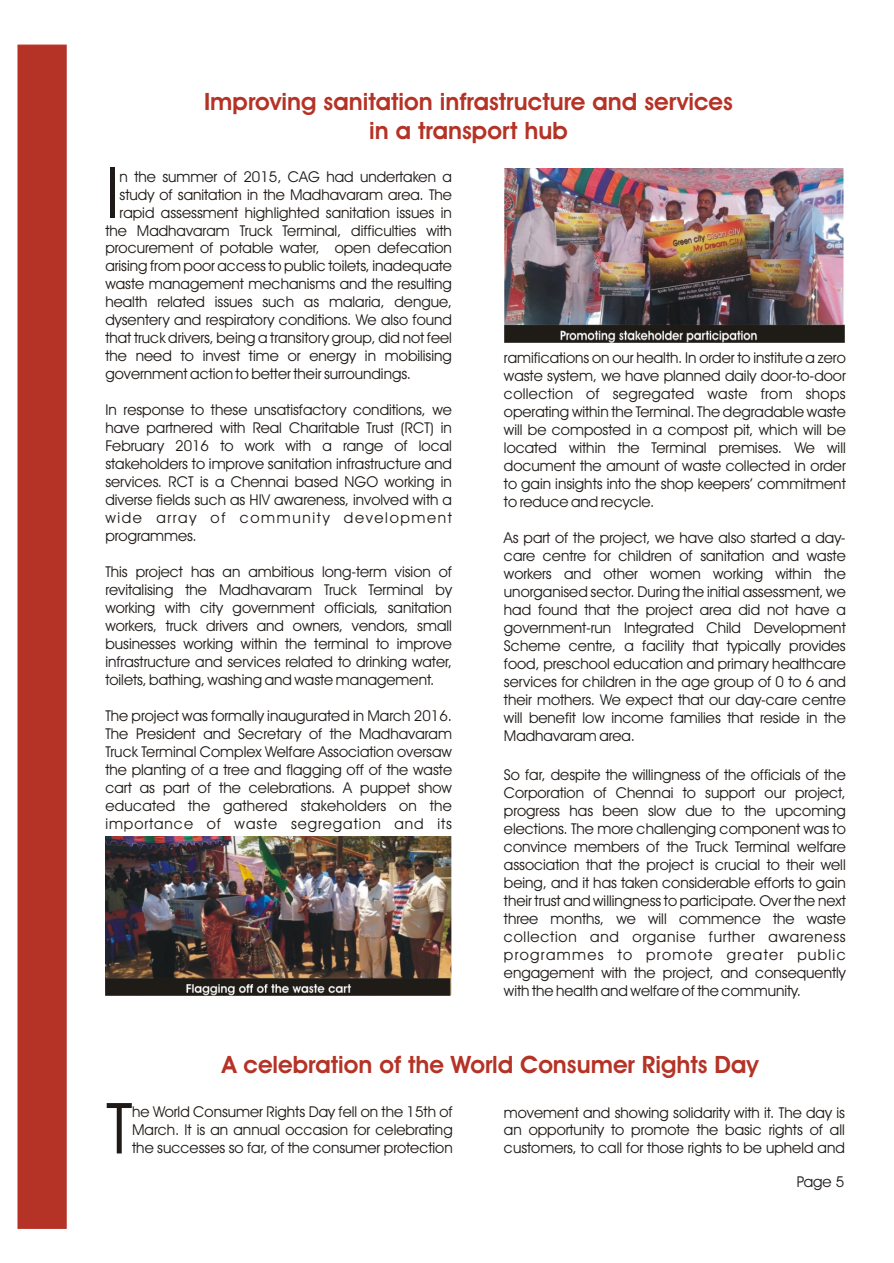
<style>
.page{position:relative;width:894px;height:1263px;background:#fff}
.page>*{position:absolute;margin:0;border:0;box-sizing:border-box;transform-origin:0 0}
.t1{font:70.95px "Avant Garde Bk BT";color:#1f1a17}
.t2{font:700 24px/28.7px "Avant Garde Bk BT";color:#b53326;text-align:center}
.t3{font:15px/18px "Avant Garde Bk BT";color:#1f1a17;text-align:justify}
</style>
<div class="page">
<div style="left:18px;top:45px;width:48px;height:1184px;background:#b53326"></div>
<img style="left:105px;top:837px;width:346px;height:159px">
<img style="left:505px;top:168px;width:339px;height:175px">
<h2 class="t2" style="left:204px;top:90px;width:530px">Improving sanitation infrastructure and services in a transport hub</h2>
<p class="t3" style="left:120px;top:169px;width:334px">n the summer of 2015, CAG had undertaken a study of sanitation in the Madhavaram area. The</p>
<h1 class="t1" style="left:105px;top:164px;width:16px">I</h1>
<p class="t3" style="left:105px;top:205px;width:348px;text-indent:14px">rapid assessment highlighted sanitation issues in the Madhavaram Truck Terminal, difficulties with procurement of potable water, open defecation arising from poor access to public toilets, inadequate waste management mechanisms and the resulting health related issues such as malaria, dengue, dysentery and respiratory conditions. We also found that truck drivers, being a transitory group, did not feel the need to invest time or energy in mobilising government action to better their surroundings.</p>
<p class="t3" style="left:105px;top:402px;width:348px">In response to these unsatisfactory conditions, we have partnered with Real Charitable Trust (RCT) in February 2016 to work with a range of local stakeholders to improve sanitation infrastructure and services. RCT is a Chennai based NGO working in diverse fields such as HIV awareness, involved with a wide array of community development programmes.</p>
<p class="t3" style="left:105px;top:564px;width:348px">This project has an ambitious long-term vision of revitalising the Madhavaram Truck Terminal by working with city government officials, sanitation workers, truck drivers and owners, vendors, small businesses working within the terminal to improve infrastructure and services related to drinking water, toilets, bathing, washing and waste management.</p>
<p class="t3" style="left:105px;top:708px;width:348px">The project was formally inaugurated in March 2016.<br>The President and Secretary of the Madhavaram Truck Terminal Complex Welfare Association oversaw the planting of a tree and flagging off of the waste cart as part of the celebrations. A puppet show educated the gathered stakeholders on the importance of waste segregation and its</p>
<p class="t3" style="left:504px;top:350px;width:343px">ramifications on our health. In order to institute a zero waste system, we have planned daily door-to-door collection of segregated waste from shops operating within the Terminal. The degradable waste will be composted in a compost pit, which will be located within the Terminal premises. We will document the amount of waste collected in order to gain insights into the shop keepers’ commitment to reduce and recycle.</p>
<p class="t3" style="left:504px;top:530px;width:343px">As part of the project, we have also started a day&shy;care centre for children of sanitation and waste workers and other women working within the unorganised sector. During the initial assessment, we had found that the project area did not have a government-run Integrated Child Development Scheme centre, a facility that typically provides food, preschool education and primary healthcare services for children in the age group of 0 to 6 and their mothers. We expect that our day-care centre will benefit low income families that reside in the Madhavaram area.</p>
<p class="t3" style="left:504px;top:767px;width:343px">So far, despite the willingness of the officials of the Corporation of Chennai to support our project, progress has been slow due to the upcoming elections. The more challenging component was to convince members of the Truck Terminal welfare association that the project is crucial to their well being, and it has taken considerable efforts to gain their trust and willingness to participate. Over the next three months, we will commence the waste collection and organise further awareness programmes to promote greater public engagement with the project, and consequently with the health and welfare of the community.</p>
<h2 class="t2" style="left:222px;top:1052px;width:538px">A celebration of the World Consumer Rights Day</h2>
<p class="t3" style="left:132px;top:1104px;width:322px">he World Consumer Rights Day fell on the 15th of<br>March. It is an annual occasion for celebrating</p>
<h1 class="t1" style="left:106px;top:1100px;width:27px">T</h1>
<p class="t3" style="left:504px;top:1105px;width:342px">movement and showing solidarity with it. The day is an opportunity to promote the basic rights of all customers, to call for those rights to be upheld and</p>
<p class="t3" style="left:132px;top:1140px;width:322px">the successes so far, of the consumer protection</p>
<p class="t3" style="left:797px;top:1174px;width:49px">Page 5</p>
</div>
